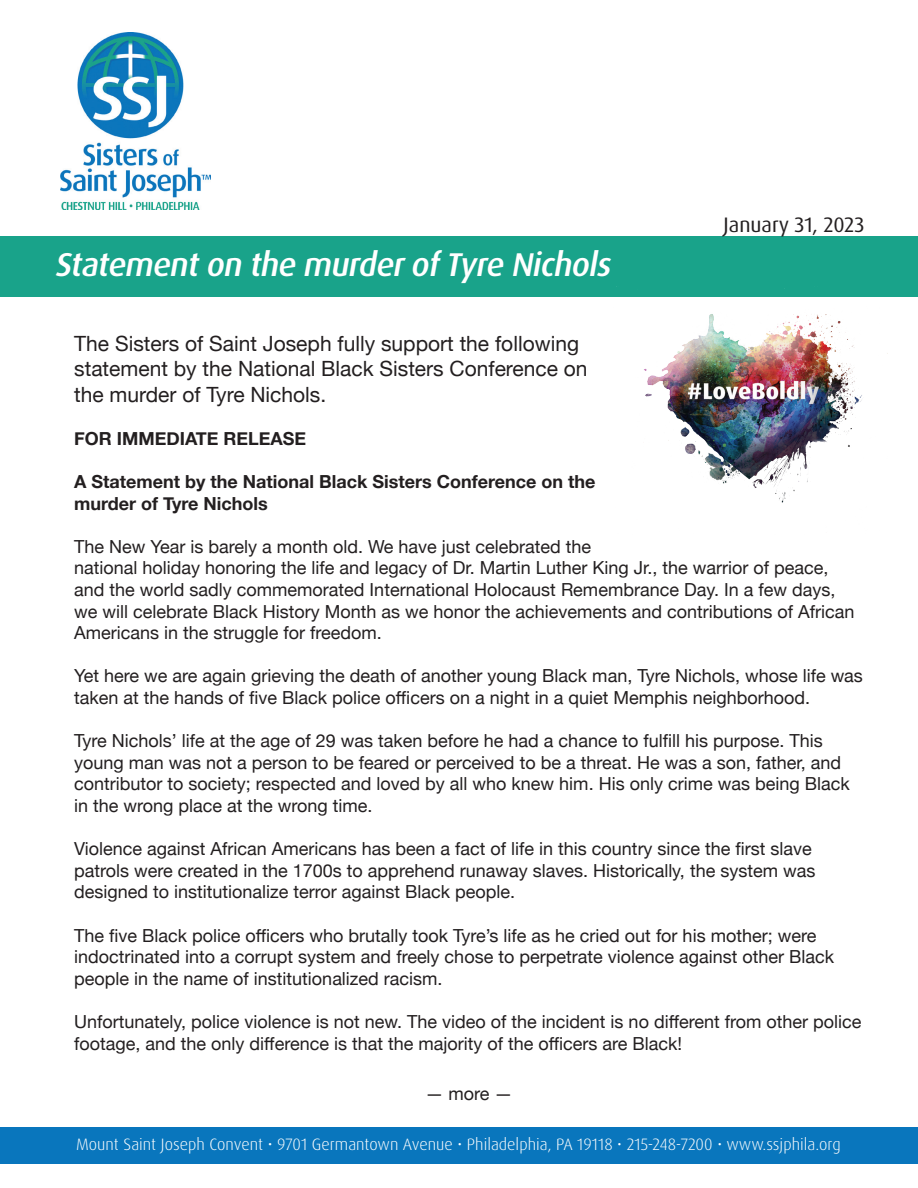
<style>
.page{position:relative;width:918px;height:1188px;background:#fff}
.page>*{position:absolute;margin:0;border:0;box-sizing:border-box;transform-origin:0 0}
.t1{font:italic 500 33px "Dax OT";color:#fff}
.t2{font:21px/25.2px "Helvetica Neue";color:#231f20}
.t3{font:21px "Dax OT";color:#231f20}
.t4{font:18px/21.6px "Helvetica Neue";color:#231f20}
.t5{font:700 18px/21.6px "Helvetica Neue";color:#231f20}
.t6{font:300 16.5px "Dax OT";color:#fff}
</style>
<div class="page">
<img style="left:60px;top:32px;width:151px;height:177px">
<div style="left:0;top:237px;width:918px;height:60px;background:#19a38a"></div>
<div style="left:0;top:1128px;width:918px;height:36px;background:#0976bd"></div>
<div style="left:612px;top:282px;width:275px;height:239px;background:#fff;opacity:.75"></div>
<div style="left:622px;top:294px;width:266px;height:239px;background:#231f20;opacity:.75"></div>
<h1 class="t1" style="left:54px;top:244px;width:565px">Statementon the murderofTyre Nichols</h1>
<p class="t3" style="left:724px;top:211px;width:142px">January 31, 2023</p>
<p class="t2" style="left:74px;top:332px;width:515px">The Sisters of Saint Joseph fully support the following statement by the National Black Sisters Conference on the murder of Tyre Nichols.</p>
<p class="t5" style="left:74px;top:428px;width:233px">FOR IMMEDIATE RELEASE</p>
<p class="t5" style="left:74px;top:471px;width:523px">A Statement by the National Black Sisters Conference on the murder of Tyre Nichols</p>
<p class="t4" style="left:74px;top:537px;width:782px">The New Year is barely a month old. We have just celebrated the<br>national holiday honoring the life and legacy of Dr. Martin Luther King Jr., the warrior of peace, and the world sadly commemorated International Holocaust Remembrance Day. In a few days, we will celebrate Black History Month as we honor the achievements and contributions of African Americans in the struggle for freedom.</p>
<p class="t4" style="left:74px;top:666px;width:790px">Yet here we are again grieving the death of another young Black man, Tyre Nichols, whose life was taken at the hands of five Black police officers on a night in a quiet Memphis neighborhood.</p>
<p class="t4" style="left:74px;top:731px;width:777px">Tyre Nichols’ life at the age of 29 was taken before he had a chance to fulfill his purpose. This young man was not a person to be feared or perceived to be a threat. He was a son, father, and contributor to society; respected and loved by all who knew him. His only crime was being Black in the wrong place at the wrong time.</p>
<p class="t4" style="left:74px;top:839px;width:743px">Violence against African Americans has been a fact of life in this country since the first slave patrols were created in the 1700s to apprehend runaway slaves. Historically, the system was designed to institutionalize terror against Black people.</p>
<p class="t4" style="left:74px;top:925px;width:761px">The five Black police officers who brutally took Tyre’s life as he cried out for his mother; were indoctrinated into a corrupt system and freely chose to perpetrate violence against other Black people in the name of institutionalized racism.</p>
<p class="t4" style="left:74px;top:1012px;width:789px">Unfortunately, police violence is not new. The video of the incident is no different from other police footage, and the only difference is that the majority of the officers are Black!</p>
<p class="t4" style="left:426px;top:1084px;width:89px">— more —</p>
<p class="t6" style="left:76px;top:1134px;width:766px">Mount Saint Joseph Convent • 9701 Germantown Avenue • Philadelphia, PA 19118 • 215-248-7200 • www.ssjphila.org</p>
</div>
